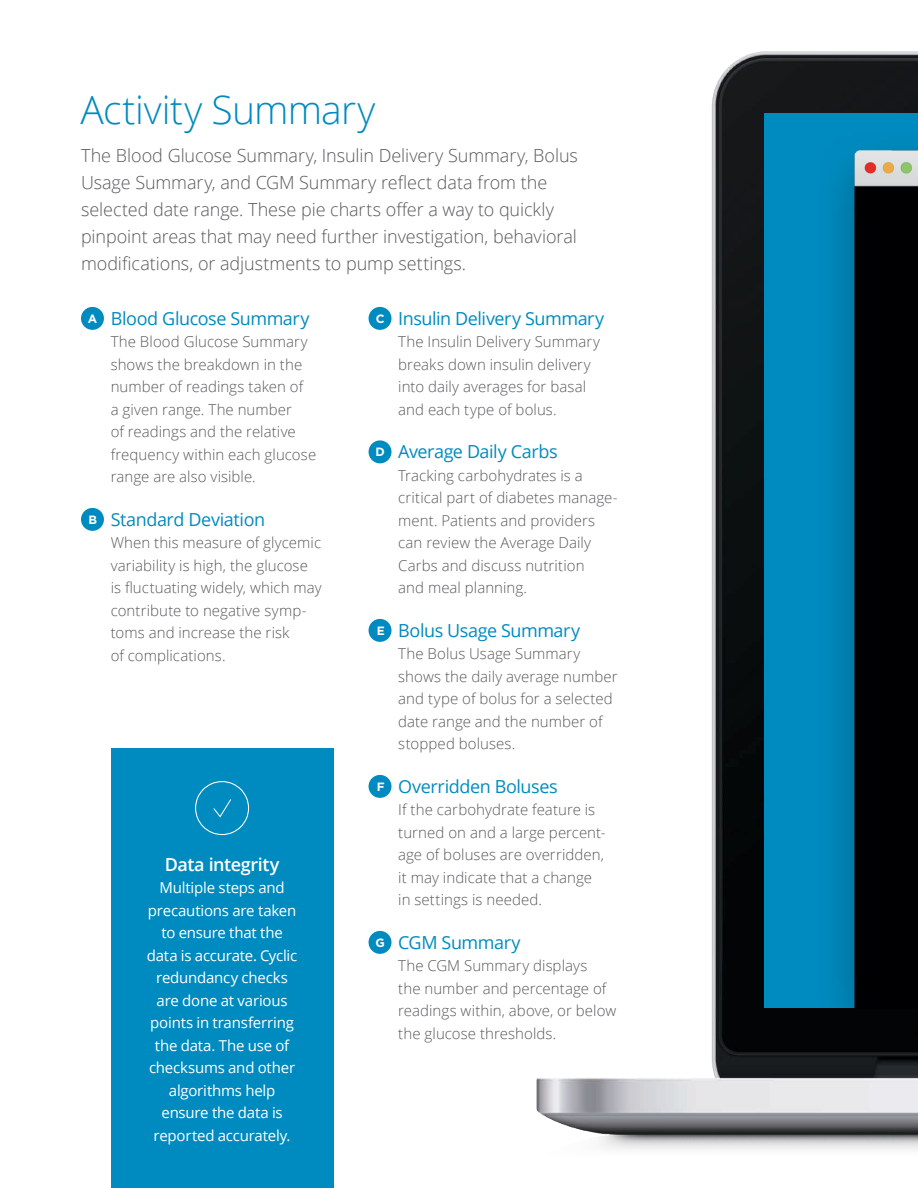
<style>
.page{position:relative;width:918px;height:1188px;background:#fff}
.page>*{position:absolute;margin:0;border:0;box-sizing:border-box;transform-origin:0 0}
.t1{font:300 39px "Open Sans";letter-spacing:-.015em;color:#008bc0}
.t2{font:300 18px/27px "Open Sans";letter-spacing:-.005em;color:#58595b}
.t3{font:18px "Open Sans";letter-spacing:-.025em;color:#008bc0}
.t4{font:600 18px "Open Sans";letter-spacing:-.02em;color:#fff}
.t5{font:300 15px/22.5px "Open Sans";letter-spacing:.005em;color:#58595b}
.t6{font:15px/22.5px "Open Sans";letter-spacing:-.015em;color:#fff;text-align:center}
.t7{font:700 12px "Gotham";color:#fff}
</style>
<div class="page">
<img style="left:333px;top:51px;width:585px;height:1137px">
<div style="left:764px;top:114px;width:154px;height:894px;background:#008bc0"></div>
<img style="left:837px;top:150px;width:81px;height:858px">
<div style="left:81px;top:307px;width:23px;height:23px;background:#008bc0;border-radius:50%"></div>
<div style="left:81px;top:508px;width:23px;height:23px;background:#008bc0;border-radius:50%"></div>
<div style="left:369px;top:307px;width:23px;height:23px;background:#008bc0;border-radius:50%"></div>
<div style="left:369px;top:440px;width:23px;height:23px;background:#008bc0;border-radius:50%"></div>
<div style="left:369px;top:619px;width:23px;height:23px;background:#008bc0;border-radius:50%"></div>
<div style="left:369px;top:775px;width:23px;height:23px;background:#008bc0;border-radius:50%"></div>
<div style="left:369px;top:931px;width:23px;height:23px;background:#008bc0;border-radius:50%"></div>
<div style="left:111px;top:748px;width:222px;height:440px;background:#008bc0"></div>
<svg style="left:195px;top:781px;width:54px;height:54px"></svg>
<h1 class="t1" style="left:81px;top:83px;width:297px">Activity Summary</h1>
<p class="t2" style="left:81px;top:142px;width:498px">The Blood Glucose Summary, Insulin Delivery Summary, Bolus Usage Summary, and CGM Summary reflect data from the selected date range. These pie charts offer a way to quickly pinpoint areas that may need further investigation, behavioral modifications, or adjustments to pump settings.</p>
<p class="t3" style="left:398px;top:306px;width:208px">Insulin Delivery Summary</p>
<p class="t5" style="left:398px;top:330px;width:203px">The Insulin Delivery Summary breaks down insulin delivery into daily averages for basal and each type of bolus.</p>
<p class="t3" style="left:398px;top:439px;width:161px">Average Daily Carbs</p>
<p class="t5" style="left:398px;top:463px;width:221px">Tracking carbohydrates is a critical part of diabetes manage&shy;ment. Patients and providers can review the Average Daily<br>Carbs and discuss nutrition<br>and meal planning.</p>
<p class="t3" style="left:398px;top:618px;width:183px">Bolus Usage Summary</p>
<p class="t5" style="left:398px;top:642px;width:221px">The Bolus Usage Summary shows the daily average number and type of bolus for a selected date range and the number of stopped boluses.</p>
<p class="t3" style="left:398px;top:774px;width:161px">Overridden Boluses</p>
<p class="t5" style="left:398px;top:798px;width:209px">If the carbohydrate feature is turned on and a large percent&shy;age of boluses are overridden, it may indicate that a change in settings is needed.</p>
<p class="t3" style="left:398px;top:930px;width:124px">CGM Summary</p>
<p class="t5" style="left:398px;top:954px;width:220px">The CGM Summary displays<br>the number and percentage of readings within, above, or below the glucose thresholds.</p>
<p class="t3" style="left:111px;top:306px;width:200px">Blood Glucose Summary</p>
<p class="t5" style="left:111px;top:330px;width:207px">The Blood Glucose Summary shows the breakdown in the number of readings taken of<br>a given range. The number<br>of readings and the relative frequency within each glucose range are also visible.</p>
<p class="t3" style="left:111px;top:507px;width:156px">Standard Deviation</p>
<p class="t5" style="left:111px;top:531px;width:212px">When this measure of glycemic variability is high, the glucose is fluctuating widely, which may contribute to negative symp&shy;toms and increase the risk<br>of complications.</p>
<p class="t7" style="left:376px;top:311px;width:10px">C</p>
<p class="t7" style="left:88px;top:311px;width:11px">A</p>
<p class="t7" style="left:375px;top:445px;width:11px">D</p>
<p class="t7" style="left:89px;top:512px;width:10px">B</p>
<p class="t7" style="left:377px;top:623px;width:10px">E</p>
<p class="t7" style="left:377px;top:779px;width:9px">F</p>
<p class="t4" style="left:165px;top:852px;width:116px">Data integrity</p>
<p class="t6" style="left:147px;top:876px;width:152px">Multiple steps and precautions are taken to ensure that the data is accurate. Cyclic redundancy checks are done at various points in transferring the data. The use of checksums and other algorithms help ensure the data is reported accurately.</p>
<p class="t7" style="left:375px;top:935px;width:11px">G</p>
</div>
